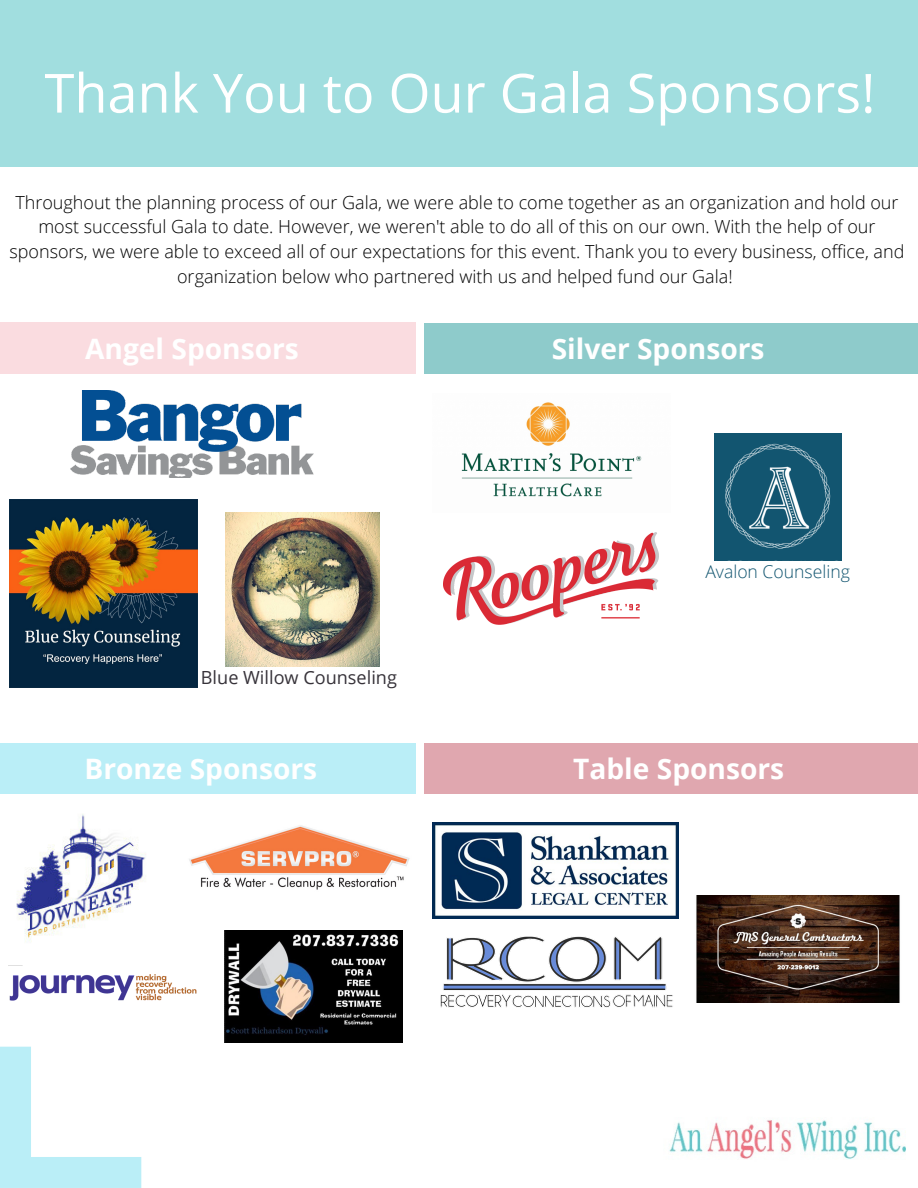
<style>
.page{position:relative;width:918px;height:1188px;background:#fff}
.page>*{position:absolute;margin:0;border:0;box-sizing:border-box;transform-origin:0 0}
.t1{font:54px "Open Sans";color:#fff}
.t2{font:700 28.2px "Open Sans";color:#fff}
.t3{font:18.15px "Open Sans";color:#37333a}
.t4{font:300 18px/24.8px "Open Sans";color:#000;text-align:center}
.t5{font:300 17.55px "Open Sans";color:#125570}
</style>
<div class="page">
<div style="left:0;top:0;width:918px;height:166px;background:#a1dedf"></div>
<img style="left:71px;top:390px;width:243px;height:88px">
<img style="left:9px;top:500px;width:188px;height:188px">
<img style="left:432px;top:823px;width:247px;height:95px">
<img style="left:440px;top:936px;width:233px;height:72px">
<img style="left:16px;top:814px;width:130px;height:128px">
<img style="left:225px;top:513px;width:155px;height:154px">
<img style="left:224px;top:930px;width:179px;height:113px">
<img style="left:189px;top:825px;width:221px;height:65px">
<div style="left:424px;top:743px;width:494px;height:50px;background:#e0a7af"></div>
<img style="left:443px;top:533px;width:215px;height:92px">
<img style="left:461px;top:402px;width:181px;height:95px">
<img style="left:714px;top:434px;width:127px;height:127px">
<div style="left:0;top:322px;width:416px;height:52px;background:#fadce0"></div>
<div style="left:0;top:743px;width:416px;height:50px;background:#baeef7"></div>
<div style="left:424px;top:323px;width:494px;height:51px;background:#8ecbcb"></div>
<img style="left:8px;top:965px;width:189px;height:36px">
<img style="left:696px;top:895px;width:204px;height:107px">
<svg style="left:0;top:1046px;width:142px;height:142px"></svg>
<img style="left:669px;top:1120px;width:236px;height:39px">
<p class="t1" style="left:45px;top:55px;width:833px">Thank You to Our Gala Sponsors!</p>
<p class="t4" style="left:9px;top:189px;width:896px">Throughout the planning process of our Gala, we were able to come together as an organization and hold our most successful Gala to date. However, we weren't able to do all of this on our own. With the help of our sponsors, we were able to exceed all of our expectations for this event. Thank you to every business, office, and organization below who partnered with us and helped fund our Gala!</p>
<p class="t2" style="left:85px;top:329px;width:215px">Angel Sponsors</p>
<p class="t3" style="left:201px;top:665px;width:198px">Blue Willow Counseling</p>
<p class="t2" style="left:552px;top:329px;width:214px">Silver Sponsors</p>
<p class="t5" style="left:705px;top:559px;width:146px">Avalon Counseling</p>
<p class="t2" style="left:85px;top:749px;width:234px">Bronze Sponsors</p>
<p class="t2" style="left:573px;top:749px;width:213px">Table Sponsors</p>
</div>
